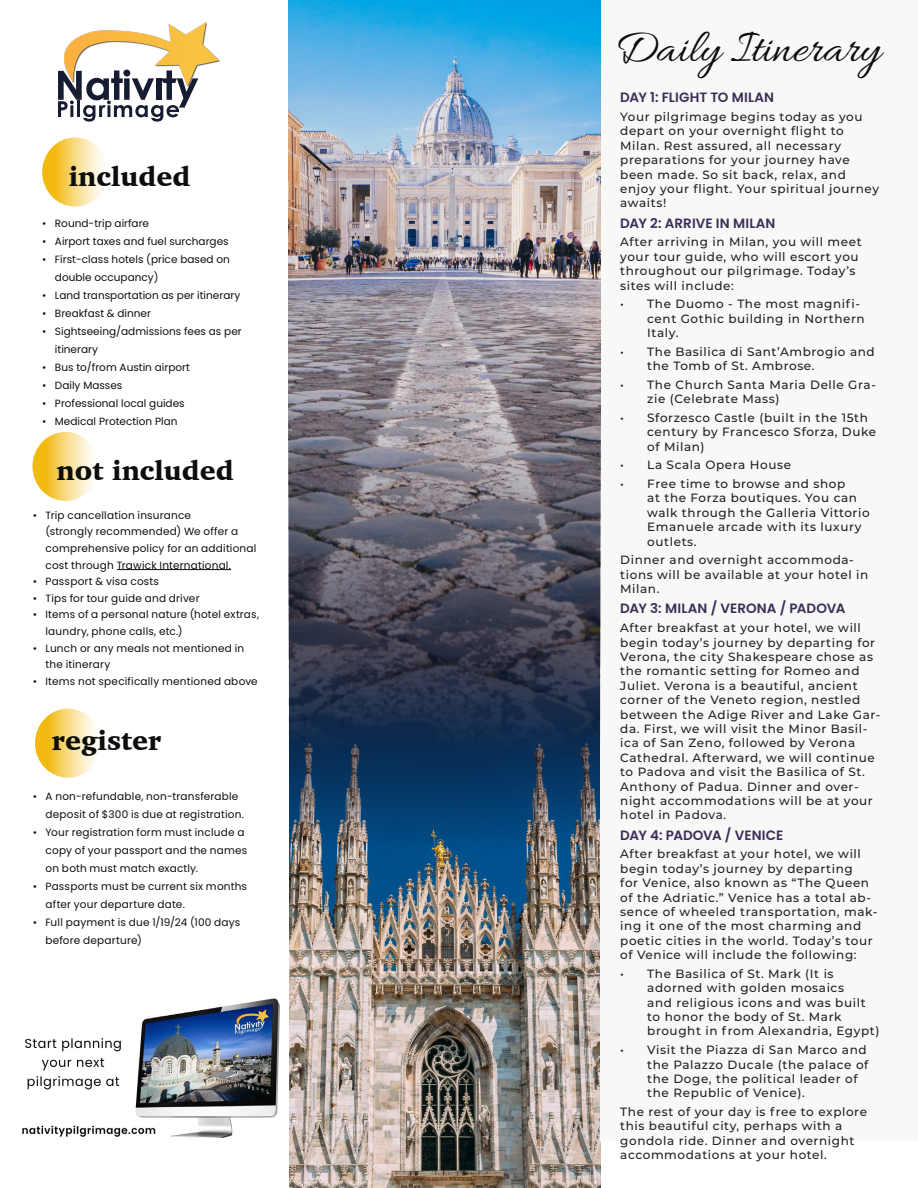
<style>
.page{position:relative;width:918px;height:1188px;background:#fff}
.page>*{position:absolute;margin:0;border:0;box-sizing:border-box;transform-origin:0 0}
.t1{font:48px "Allura";color:#0c0e0c}
.t2{font:900 27px "Charter";color:#0c0e0c}
.Body_Text{font:600 13.5px "Poppins";letter-spacing:.005em;color:#3c2d58}
.Body_Text-2{font:500 12px/14.4px "Montserrat";letter-spacing:.05em;color:#231f20}
.t3{font:10.5px/18px "Poppins";letter-spacing:.015em;color:#0c0e0c}
</style>
<div class="page">
<img style="left:22px;top:998px;width:258px;height:141px">
<img style="left:289px;top:749px;width:312px;height:439px">
<img style="left:58px;top:22px;width:162px;height:100px">
<div style="left:601px;top:0;width:317px;height:1140px;background:#f8f8f7"></div>
<img style="left:289px;top:0;width:312px;height:749px">
<svg style="left:42px;top:137px;width:66px;height:70px;background:#f7d980"></svg>
<svg style="left:35px;top:709px;width:66px;height:69px;background:#f7d97f"></svg>
<hr style="left:117px;top:569px;width:114px;height:1px;background:#0c0e0c">
<svg style="left:32px;top:432px;width:67px;height:69px;background:#f7d981"></svg>
<p class="t2" style="left:69px;top:160px;width:123px">included</p>
<p class="t3" style="left:42px;top:214px;width:108px">• Round-trip airfare</p>
<p class="t3" style="left:42px;top:232px;width:188px">• Airport taxes and fuel surcharges</p>
<p class="t3" style="left:55px;top:250px;width:176px;text-indent:-13px">• First-class hotels (price based on double occupancy)</p>
<p class="t3" style="left:42px;top:286px;width:200px">• Land transportation as per itinerary</p>
<p class="t3" style="left:42px;top:304px;width:110px">• Breakfast &amp; dinner</p>
<p class="t3" style="left:55px;top:322px;width:188px;text-indent:-13px">• Sightseeing/admissions fees as per itinerary</p>
<p class="t3" style="left:42px;top:358px;width:149px">• Bus to/from Austin airport</p>
<p class="t3" style="left:42px;top:376px;width:82px">• Daily Masses</p>
<p class="t3" style="left:42px;top:394px;width:144px">• Professional local guides</p>
<p class="t3" style="left:42px;top:412px;width:137px">• Medical Protection Plan</p>
<p class="t2" style="left:57px;top:454px;width:179px">not included</p>
<p class="t3" style="left:46px;top:507px;width:212px;line-height:16.6px;text-indent:-13px">• Trip cancellation insurance<br>(strongly recommended) We offer a comprehensive policy for an additional cost through Trawick International.</p>
<p class="t3" style="left:33px;top:573px;width:128px">• Passport &amp; visa costs</p>
<p class="t3" style="left:33px;top:589px;width:168px">• Tips for tour guide and driver</p>
<p class="t3" style="left:46px;top:607px;width:215px;line-height:16.6px;text-indent:-13px">• Items of a personal nature (hotel extras, laundry, phone calls, etc.)</p>
<p class="t3" style="left:46px;top:640px;width:200px;line-height:16.6px;text-indent:-13px">• Lunch or any meals not mentioned in the itinerary</p>
<p class="t3" style="left:33px;top:672px;width:227px">• Items not specifically mentioned above</p>
<p class="t2" style="left:52px;top:724px;width:111px">register</p>
<p class="t3" style="left:46px;top:788px;width:200px;text-indent:-13px">• A non-refundable, non-transferable deposit of $300 is due at registration.</p>
<p class="t3" style="left:46px;top:824px;width:203px;text-indent:-13px">• Your registration form must include a copy of your passport and the names on both must match exactly.</p>
<p class="t3" style="left:46px;top:878px;width:203px;text-indent:-13px">• Passports must be current six months after your departure date.</p>
<p class="t3" style="left:46px;top:914px;width:196px;text-indent:-13px">• Full payment is due 1/19/24 (100 days before departure)</p>
<p class="t1" style="left:615px;top:22px;width:267px">Daily Itinerary</p>
<p class="Body_Text" style="left:620px;top:90px;width:155px">DAY 1: FLIGHT TO MILAN</p>
<p class="Body_Text-2" style="left:620px;top:109px;width:260px">Your pilgrimage begins today as you depart on your overnight flight to<br>Milan. Rest assured, all necessary preparations for your journey have been made. So sit back, relax, and enjoy your flight. Your spiritual journey awaits!</p>
<p class="Body_Text" style="left:620px;top:215px;width:157px">DAY 2: ARRIVE IN MILAN</p>
<p class="Body_Text-2" style="left:620px;top:235px;width:243px">After arriving in Milan, you will meet your tour guide, who will escort you throughout our pilgrimage. Today’s sites will include:</p>
<p class="Body_Text-2" style="left:647px;top:296px;width:219px;text-indent:-27px">• The Duomo - The most magnifi&shy;cent Gothic building in Northern<br>Italy.</p>
<p class="Body_Text-2" style="left:647px;top:344px;width:229px;text-indent:-27px">• The Basilica di Sant’Ambrogio and the Tomb of St. Ambrose.</p>
<p class="Body_Text-2" style="left:647px;top:377px;width:230px;text-indent:-27px">• The Church Santa Maria Delle Gra&shy;zie (Celebrate Mass)</p>
<p class="Body_Text-2" style="left:647px;top:410px;width:230px;text-indent:-27px">• Sforzesco Castle (built in the 15th century by Francesco Sforza, Duke of Milan)</p>
<p class="Body_Text-2" style="left:620px;top:457px;width:172px">• La Scala Opera House</p>
<p class="Body_Text-2" style="left:647px;top:476px;width:224px;text-indent:-27px">• Free time to browse and shop<br>at the Forza boutiques. You can walk through the Galleria Vittorio<br>Emanuele arcade with its luxury outlets.</p>
<p class="Body_Text-2" style="left:620px;top:552px;width:250px">Dinner and overnight accommoda&shy;tions will be available at your hotel in<br>Milan.</p>
<p class="Body_Text" style="left:620px;top:601px;width:227px">DAY 3: MILAN / VERONA / PADOVA</p>
<p class="Body_Text-2" style="left:620px;top:620px;width:262px">After breakfast at your hotel, we will begin today’s journey by departing for Verona, the city Shakespeare chose as the romantic setting for Romeo and Juliet. Verona is a beautiful, ancient corner of the Veneto region, nestled between the Adige River and Lake Gar&shy;da. First, we will visit the Minor Basil&shy;ica of San Zeno, followed by Verona Cathedral. Afterward, we will continue to Padova and visit the Basilica of St.<br>Anthony of Padua. Dinner and over&shy;night accommodations will be at your hotel in Padova.</p>
<p class="Body_Text" style="left:620px;top:827px;width:165px">DAY 4: PADOVA / VENICE</p>
<p class="Body_Text-2" style="left:620px;top:846px;width:259px">After breakfast at your hotel, we will begin today’s journey by departing<br>for Venice, also known as “The Queen of the Adriatic.” Venice has a total ab&shy;sence of wheeled transportation, mak&shy;ing it one of the most charming and poetic cities in the world. Today’s tour of Venice will include the following:</p>
<p class="Body_Text-2" style="left:647px;top:966px;width:234px;text-indent:-27px">• The Basilica of St. Mark (It is adorned with golden mosaics<br>and religious icons and was built to honor the body of St. Mark brought in from Alexandria, Egypt)</p>
<p class="Body_Text-2" style="left:647px;top:1042px;width:223px;text-indent:-27px">• Visit the Piazza di San Marco and the Palazzo Ducale (the palace of the Doge, the political leader of the Republic of Venice).</p>
<p class="Body_Text-2" style="left:620px;top:1104px;width:248px">The rest of your day is free to explore this beautiful city, perhaps with a gondola ride. Dinner and overnight accommodations at your hotel.</p>
</div>
